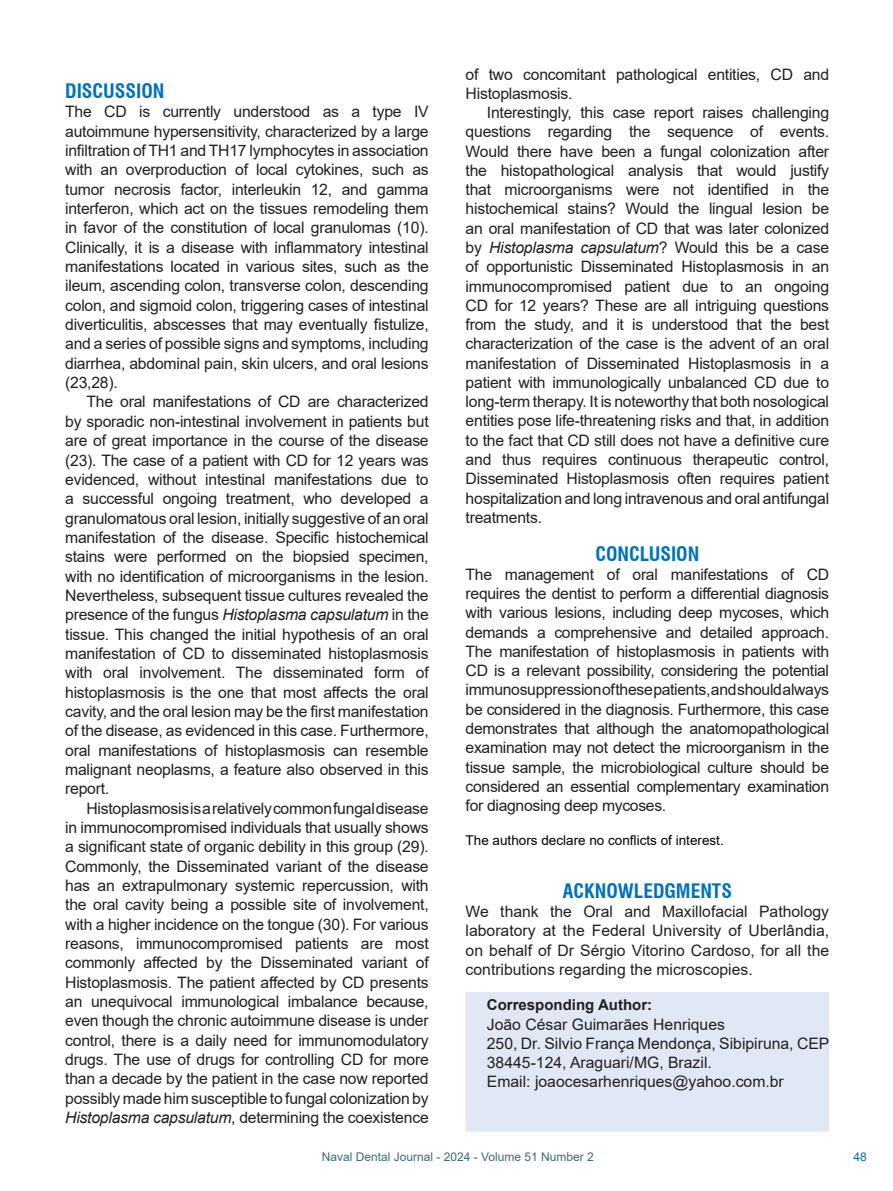
<style>
.page{position:relative;width:893px;height:1191px;background:#fff}
.page>*{position:absolute;margin:0;border:0;box-sizing:border-box;transform-origin:0 0}
.Titulo{font:700 condensed 19.5px "Swiss 721 BT";color:#0072bb}
.primeiro_paragrafo_-_ING{font:700 condensed 19.5px "Swiss 721 BT";color:#0072bb}
._6_texto_ING{font:15.75px/19.4px "Arial";letter-spacing:-.015em;color:#231f20;text-align:justify}
.primeiro_paragrafo_-_ING-2{font:15.75px/19.2px "Arial";letter-spacing:-.015em;color:#231f20;text-align:justify}
._6_texto{font:15.75px/19.2px "Arial";color:#231f20}
.autor_correspondente_tit{font:700 15px "Arial";color:#231f20}
.primeiro_paragrafo_-_ING-3{font:13.5px "Arial";color:#000}
.t1{font:12px "Arial";color:#3b6b7e}
.t2{font:12px "Arial";color:#0072bb}
.s1{font-style:italic}
</style>
<div class="page">
<div style="left:466px;top:992px;width:363px;height:139px;background:#e1e8f5"></div>
<p class="primeiro_paragrafo_-_ING" style="left:65px;top:79px;width:101px">DISCUSSION</p>
<p class="primeiro_paragrafo_-_ING-2" style="left:65px;top:102px;width:365px">The CD is currently understood as a type IV autoimmune hypersensitivity, characterized by a large infiltration of TH1 and TH17 lymphocytes in association with an overproduction of local cytokines, such as tumor necrosis factor, interleukin 12, and gamma interferon, which act on the tissues remodeling them in favor of the constitution of local granulomas (10).<br>Clinically, it is a disease with inflammatory intestinal manifestations located in various sites, such as the ileum, ascending colon, transverse colon, descending colon, and sigmoid colon, triggering cases of intestinal diverticulitis, abscesses that may eventually fistulize, and a series of possible signs and symptoms, including diarrhea, abdominal pain, skin ulcers, and oral lesions (23,28).</p>
<p class="_6_texto_ING" style="left:65px;top:392px;width:365px;text-indent:21px">The oral manifestations of CD are characterized by sporadic non-intestinal involvement in patients but are of great importance in the course of the disease (23). The case of a patient with CD for 12 years was evidenced, without intestinal manifestations due to a successful ongoing treatment, who developed a granulomatous oral lesion, initially suggestive of an oral manifestation of the disease. Specific histochemical stains were performed on the biopsied specimen, with no identification of microorganisms in the lesion.<br>Nevertheless, subsequent tissue cultures revealed the presence of the fungus <span class="s1">Histoplasma capsulatum</span> in the tissue. This changed the initial hypothesis of an oral manifestation of CD to disseminated histoplasmosis with oral involvement. The disseminated form of histoplasmosis is the one that most affects the oral cavity, and the oral lesion may be the first manifestation of the disease, as evidenced in this case. Furthermore, oral manifestations of histoplasmosis can resemble malignant neoplasms, a feature also observed in this report.</p>
<p class="_6_texto_ING" style="left:65px;top:798px;width:365px;text-indent:21px">Histoplasmosis is a relatively common fungal disease in immunocompromised individuals that usually shows a significant state of organic debility in this group (29).<br>Commonly, the Disseminated variant of the disease has an extrapulmonary systemic repercussion, with the oral cavity being a possible site of involvement, with a higher incidence on the tongue (30). For various reasons, immunocompromised patients are most commonly affected by the Disseminated variant of Histoplasmosis. The patient affected by CD presents an unequivocal immunological imbalance because, even though the chronic autoimmune disease is under control, there is a daily need for immunomodulatory drugs. The use of drugs for controlling CD for more than a decade by the patient in the case now reported possibly made him susceptible to fungal colonization by <span class="s1">Histoplasma capsulatum</span>, determining the coexistence</p>
<p class="_6_texto_ING" style="left:466px;top:64px;width:365px">of two concomitant pathological entities, CD and<br>Histoplasmosis.</p>
<p class="_6_texto_ING" style="left:466px;top:103px;width:365px;text-indent:21px">Interestingly, this case report raises challenging questions regarding the sequence of events.<br>Would there have been a fungal colonization after the histopathological analysis that would justify that microorganisms were not identified in the histochemical stains? Would the lingual lesion be an oral manifestation of CD that was later colonized by <span class="s1">Histoplasma capsulatum</span>? Would this be a case of opportunistic Disseminated Histoplasmosis in an immunocompromised patient due to an ongoing CD for 12 years? These are all intriguing questions from the study, and it is understood that the best characterization of the case is the advent of an oral manifestation of Disseminated Histoplasmosis in a patient with immunologically unbalanced CD due to long-term therapy. It is noteworthy that both nosological entities pose life-threatening risks and that, in addition to the fact that CD still does not have a definitive cure and thus requires continuous therapeutic control, Disseminated Histoplasmosis often requires patient hospitalization and long intravenous and oral antifungal treatments.</p>
<p class="Titulo" style="left:595px;top:542px;width:105px">CONCLUSION</p>
<p class="primeiro_paragrafo_-_ING-2" style="left:466px;top:564px;width:365px">The management of oral manifestations of CD requires the dentist to perform a differential diagnosis with various lesions, including deep mycoses, which demands a comprehensive and detailed approach.<br>The manifestation of histoplasmosis in patients with CD is a relevant possibility, considering the potential immunosuppression of these patients, and should always be considered in the diagnosis. Furthermore, this case demonstrates that although the anatomopathological examination may not detect the microorganism in the tissue sample, the microbiological culture should be considered an essential complementary examination for diagnosing deep mycoses.</p>
<p class="primeiro_paragrafo_-_ING-3" style="left:466px;top:831px;width:260px">The authors declare no conflicts of interest.</p>
<p class="Titulo" style="left:563px;top:879px;width:171px">ACKNOWLEDGMENTS</p>
<p class="primeiro_paragrafo_-_ING-2" style="left:466px;top:901px;width:365px">We thank the Oral and Maxillofacial Pathology laboratory at the Federal University of Uberlândia, on behalf of Dr Sérgio Vitorino Cardoso, for all the contributions regarding the microscopies.</p>
<p class="autor_correspondente_tit" style="left:487px;top:994px;width:167px">Corresponding Author:</p>
<p class="_6_texto" style="left:487px;top:1014px;width:240px">João César Guimarães Henriques</p>
<p class="_6_texto" style="left:487px;top:1033px;width:344px">250, Dr. Silvio França Mendonça, Sibipiruna, CEP<br>38445-124, Araguari/MG, Brazil.</p>
<p class="_6_texto" style="left:487px;top:1072px;width:298px">Email: joaocesarhenriques@yahoo.com.br</p>
<p class="t1" style="left:322px;top:1148px;width:274px">Naval Dental Journal - 2024 - Volume 51 Number 2</p>
<p class="t2" style="left:853px;top:1148px;width:15px">48</p>
</div>
